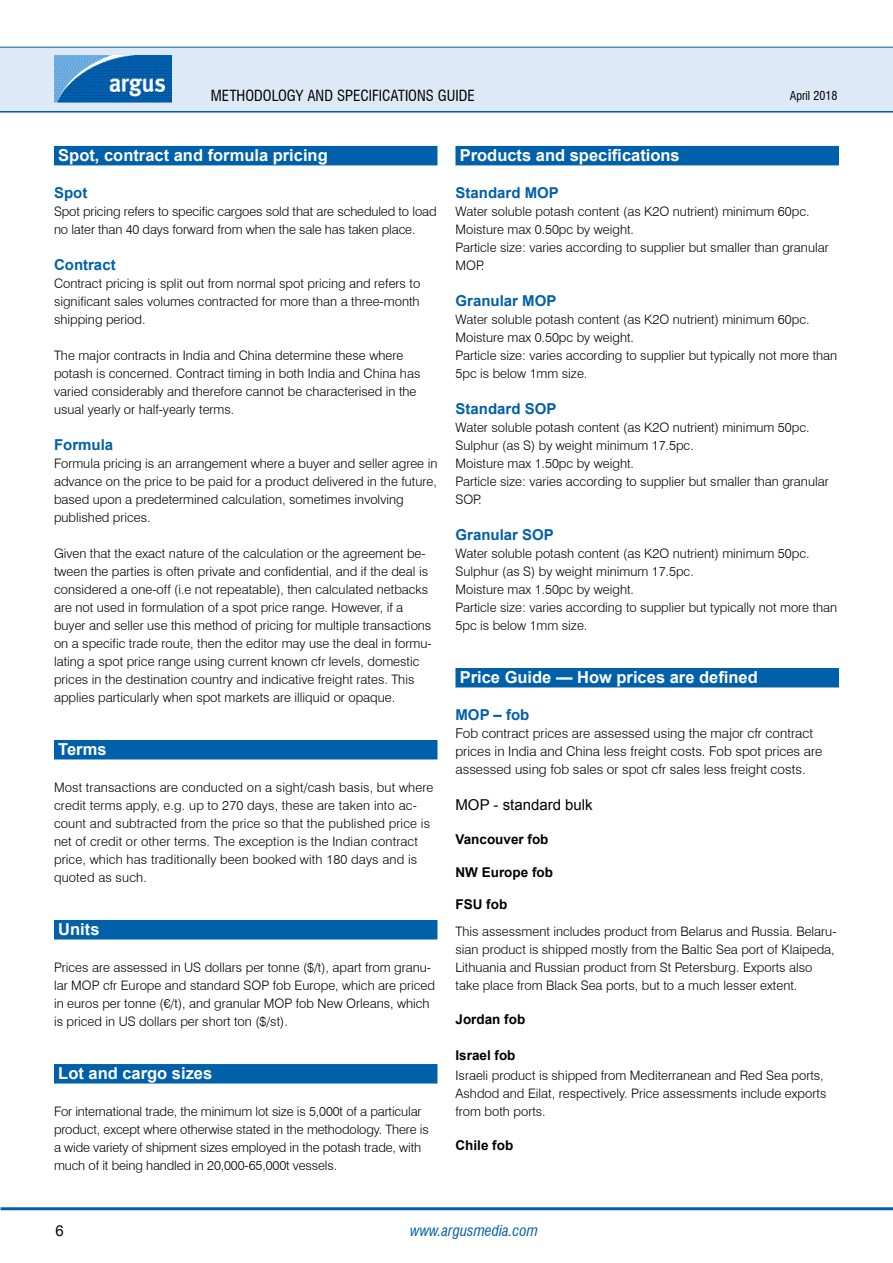
<style>
.page{position:relative;width:893px;height:1263px;background:#fff}
.page>*{position:absolute;margin:0;border:0;box-sizing:border-box;transform-origin:0 0}
.t1{font:700 16.5px "Arial";color:#fff}
.t2{font:700 15px "Arial";color:#0060a9}
.t3{font:condensed 15px "Swiss 721 BT";color:#000}
.t4{font:italic condensed 15px "Swiss 721 BT";color:#0060a9}
.t5{font:15px "Arial";color:#000}
.t6{font:300 13.5px/18px "Swiss 721 BT";color:#000}
.t7{font:700 13.5px "Arial";color:#000}
.t8{font:300 13.05px/18px "Swiss 721 BT";color:#000}
.t9{font:condensed 12px "Swiss 721 BT";color:#000}
</style>
<div class="page">
<hr style="left:0;top:110px;width:893px;height:3px;background:#0060a9">
<div style="left:0;top:47px;width:893px;height:64px;background:#dee9f7"></div>
<hr style="left:0;top:47px;width:893px;height:1px;background:#0060a9">
<img style="left:54px;top:56px;width:118px;height:46px">
<hr style="left:1px;top:1207px;width:892px;height:3px;background:#0060a9">
<div style="left:54px;top:146px;width:383px;height:19px;background:#0060a9"></div>
<div style="left:54px;top:740px;width:383px;height:19px;background:#0060a9"></div>
<div style="left:54px;top:920px;width:383px;height:19px;background:#0060a9"></div>
<div style="left:54px;top:1064px;width:383px;height:19px;background:#0060a9"></div>
<div style="left:455px;top:146px;width:384px;height:19px;background:#0060a9"></div>
<div style="left:455px;top:668px;width:384px;height:19px;background:#0060a9"></div>
<p class="t3" style="left:211px;top:86px;width:265px">METHODOLOGY AND SPECIFICATIONS GUIDE</p>
<p class="t9" style="left:790px;top:88px;width:49px">APRIL 2018</p>
<p class="t1" style="left:58px;top:145px;width:271px">Spot, contract and formula pricing</p>
<p class="t2" style="left:54px;top:183px;width:35px">Spot</p>
<p class="t8" style="left:54px;top:202px;width:384px">Spot pricing refers to specific cargoes sold that are scheduled to load no later than 40 days forward from when the sale has taken place.</p>
<p class="t2" style="left:54px;top:255px;width:63px">Contract</p>
<p class="t8" style="left:54px;top:274px;width:368px;text-align:justify">Contract pricing is split out from normal spot pricing and refers to significant sales volumes contracted for more than a three-month shipping period.</p>
<p class="t8" style="left:54px;top:346px;width:368px">The major contracts in India and China determine these where potash is concerned. Contract timing in both India and China has varied considerably and therefore cannot be characterised in the usual yearly or half-yearly terms.</p>
<p class="t2" style="left:54px;top:435px;width:61px">Formula</p>
<p class="t8" style="left:54px;top:454px;width:385px">Formula pricing is an arrangement where a buyer and seller agree in advance on the price to be paid for a product delivered in the future, based upon a predetermined calculation, sometimes involving published prices.</p>
<p class="t8" style="left:54px;top:544px;width:379px">Given that the exact nature of the calculation or the agreement be&shy;tween the parties is often private and confidential, and if the deal is considered a one-off (i.e not repeatable), then calculated netbacks are not used in formulation of a spot price range. However, if a buyer and seller use this method of pricing for multiple transactions on a specific trade route, then the editor may use the deal in formu&shy;lating a spot price range using current known cfr levels, domestic prices in the destination country and indicative freight rates. This applies particularly when spot markets are illiquid or opaque.</p>
<p class="t1" style="left:58px;top:739px;width:50px">Terms</p>
<p class="t8" style="left:54px;top:778px;width:381px">Most transactions are conducted on a sight/cash basis, but where credit terms apply, e.g. up to 270 days, these are taken into ac&shy;count and subtracted from the price so that the published price is net of credit or other terms. The exception is the Indian contract price, which has traditionally been booked with 180 days and is quoted as such.</p>
<p class="t1" style="left:58px;top:919px;width:43px">Units</p>
<p class="t8" style="left:54px;top:958px;width:383px">Prices are assessed in US dollars per tonne ($/t), apart from granu&shy;lar MOP cfr Europe and standard SOP fob Europe, which are priced in euros per tonne (€/t), and granular MOP fob New Orleans, which is priced in US dollars per short ton ($/st).</p>
<p class="t1" style="left:58px;top:1063px;width:156px">Lot and cargo sizes</p>
<p class="t8" style="left:54px;top:1102px;width:376px">For international trade, the minimum lot size is 5,000t of a particular product, except where otherwise stated in the methodology. There is a wide variety of shipment sizes employed in the potash trade, with much of it being handled in 20,000-65,000t vessels.</p>
<p class="t1" style="left:460px;top:145px;width:222px">Products and specifications</p>
<p class="t2" style="left:455px;top:183px;width:105px">Standard MOP</p>
<p class="t8" style="left:455px;top:202px;width:375px">Water soluble potash content (as K2O nutrient) minimum 60pc.<br>Moisture max 0.50pc by weight.<br>Particle size: varies according to supplier but smaller than granular MOP.</p>
<p class="t2" style="left:455px;top:291px;width:102px">Granular MOP</p>
<p class="t8" style="left:455px;top:310px;width:383px">Water soluble potash content (as K2O nutrient) minimum 60pc.<br>Moisture max 0.50pc by weight.<br>Particle size: varies according to supplier but typically not more than 5pc is below 1mm size.</p>
<p class="t2" style="left:455px;top:399px;width:102px">Standard SOP</p>
<p class="t8" style="left:455px;top:418px;width:375px">Water soluble potash content (as K2O nutrient) minimum 50pc.<br>Sulphur (as S) by weight minimum 17.5pc.<br>Moisture max 1.50pc by weight.<br>Particle size: varies according to supplier but smaller than granular SOP.</p>
<p class="t2" style="left:455px;top:525px;width:100px">Granular SOP</p>
<p class="t8" style="left:455px;top:544px;width:383px">Water soluble potash content (as K2O nutrient) minimum 50pc.<br>Sulphur (as S) by weight minimum 17.5pc.<br>Moisture max 1.50pc by weight.<br>Particle size: varies according to supplier but typically not more than 5pc is below 1mm size.</p>
<p class="t1" style="left:460px;top:667px;width:300px">Price Guide — How prices are defined</p>
<p class="t2" style="left:455px;top:705px;width:75px">MOP – fob</p>
<p class="t6" style="left:455px;top:724px;width:368px">Fob contract prices are assessed using the major cfr contract prices in India and China less freight costs. Fob spot prices are assessed using fob sales or spot cfr sales less freight costs.</p>
<p class="t5" style="left:455px;top:795px;width:139px">MOP - standard bulk</p>
<p class="t7" style="left:455px;top:831px;width:95px">Vancouver fob</p>
<p class="t7" style="left:455px;top:863px;width:99px">NW Europe fob</p>
<p class="t7" style="left:455px;top:895px;width:53px">FSU fob</p>
<p class="t8" style="left:455px;top:922px;width:383px">This assessment includes product from Belarus and Russia. Belaru&shy;sian product is shipped mostly from the Baltic Sea port of Klaipeda, Lithuania and Russian product from St Petersburg. Exports also take place from Black Sea ports, but to a much lesser extent.</p>
<p class="t7" style="left:455px;top:1011px;width:71px">Jordan fob</p>
<p class="t7" style="left:455px;top:1047px;width:62px">Israel fob</p>
<p class="t8" style="left:455px;top:1066px;width:372px">Israeli product is shipped from Mediterranean and Red Sea ports,<br>Ashdod and Eilat, respectively. Price assessments include exports from both ports.</p>
<p class="t7" style="left:455px;top:1137px;width:59px">Chile fob</p>
<p class="t5" style="left:55px;top:1220px;width:10px">6</p>
<p class="t4" style="left:410px;top:1221px;width:129px">www.argusmedia.com</p>
</div>
